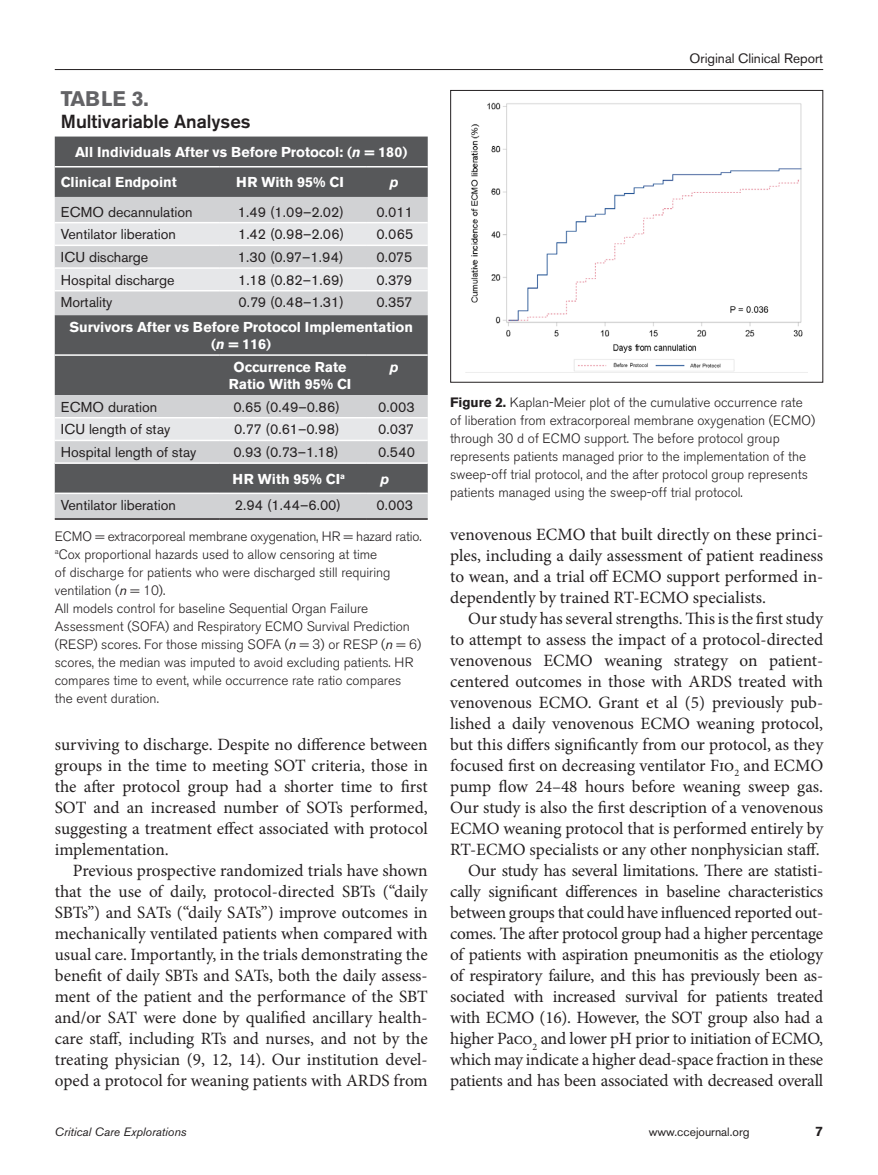
<style>
.page{position:relative;width:878px;height:1175px;background:#fff}
.page>*{position:absolute;margin:0;border:0;box-sizing:border-box;transform-origin:0 0}
.t1{font:700 21px "Akzidenz Grotesk BE";color:#636366}
.t2{font:500 18.75px "Akzidenz Grotesk BE";color:#231f20}
.t3{font:17.25px/21px "Minion Pro";letter-spacing:-.01em;color:#231f20;text-align:justify}
.t4{font:14.25px "Akzidenz Grotesk BE";color:#231f20}
.t5{font:700 14.25px/17.2px "Akzidenz Grotesk BE";color:#fff;text-align:center}
.t6{font:italic 700 14.25px "Akzidenz Grotesk BE";color:#fff}
.t7{font:300 13.5px/18px "Akzidenz Grotesk BE";color:#231f20}
.t8{font:13.5px "Akzidenz Grotesk BE";color:#231f20}
.t9{font:700 13.5px "Akzidenz Grotesk BE";color:#231f20}
.t10{font:italic 12px "Akzidenz Grotesk BE";color:#231f20}
.t11{font:12px "Akzidenz Grotesk BE";color:#231f20}
.s1{font-style:italic}
.s2{font-weight:400;font-style:italic}
.s3{font-weight:700}
</style>
<div class="page">
<hr style="left:55px;top:69px;width:768px;height:1px;background:#231f20">
<div style="left:55px;top:136px;width:373px;height:61px;background:#57585a"></div>
<svg style="left:55px;top:197px;width:373px;height:321px;background:#aeafb1"></svg>
<svg style="left:55px;top:223px;width:373px;height:217px;background:#aaabad"></svg>
<hr style="left:219px;top:354px;width:148px;height:2px;background:#fff">
<hr style="left:367px;top:354px;width:61px;height:2px;background:#fff">
<hr style="left:55px;top:222px;width:164px;height:1px;background:#fff">
<hr style="left:219px;top:222px;width:148px;height:1px;background:#fff">
<hr style="left:367px;top:222px;width:61px;height:1px;background:#fff">
<hr style="left:55px;top:244px;width:164px;height:2px;background:#fff">
<hr style="left:219px;top:244px;width:148px;height:2px;background:#fff">
<hr style="left:367px;top:244px;width:61px;height:2px;background:#fff">
<hr style="left:55px;top:267px;width:164px;height:2px;background:#fff">
<hr style="left:219px;top:267px;width:148px;height:2px;background:#fff">
<hr style="left:367px;top:267px;width:61px;height:2px;background:#fff">
<hr style="left:55px;top:290px;width:164px;height:1px;background:#fff">
<hr style="left:219px;top:290px;width:148px;height:1px;background:#fff">
<hr style="left:367px;top:290px;width:61px;height:1px;background:#fff">
<hr style="left:55px;top:354px;width:164px;height:2px;background:#fff">
<hr style="left:55px;top:417px;width:164px;height:1px;background:#fff">
<hr style="left:219px;top:417px;width:148px;height:1px;background:#fff">
<hr style="left:367px;top:417px;width:61px;height:1px;background:#fff">
<hr style="left:55px;top:440px;width:164px;height:1px;background:#fff">
<hr style="left:219px;top:440px;width:148px;height:1px;background:#fff">
<hr style="left:367px;top:440px;width:61px;height:1px;background:#fff">
<hr style="left:55px;top:462px;width:164px;height:2px;background:#fff">
<hr style="left:219px;top:462px;width:148px;height:2px;background:#fff">
<hr style="left:367px;top:462px;width:61px;height:2px;background:#fff">
<hr style="left:55px;top:492px;width:164px;height:2px;background:#fff">
<hr style="left:219px;top:492px;width:148px;height:2px;background:#fff">
<hr style="left:367px;top:492px;width:61px;height:2px;background:#fff">
<hr style="left:55px;top:518px;width:164px;height:2px;background:#231f20">
<hr style="left:219px;top:518px;width:148px;height:2px;background:#231f20">
<hr style="left:367px;top:518px;width:61px;height:2px;background:#231f20">
<hr style="left:55px;top:166px;width:164px;height:1px;background:#fff">
<hr style="left:219px;top:166px;width:148px;height:1px;background:#fff">
<hr style="left:367px;top:166px;width:61px;height:1px;background:#fff">
<svg style="left:450px;top:90px;width:373px;height:293px"></svg>
<p class="t1" style="left:61px;top:86px;width:89px">TABLE 3.</p>
<p class="t2" style="left:61px;top:110px;width:191px">Multivariable Analyses</p>
<p class="t5" style="left:61px;top:137px;width:348px;line-height:30.2px;text-align:left;text-indent:14px">All Individuals After vs Before Protocol: (<span class="s1">n</span> = 180)<br>Clinical Endpoint</p>
<p class="t5" style="left:236px;top:174px;width:109px">HR With 95% CI</p>
<p class="t6" style="left:390px;top:174px;width:10px">p</p>
<p class="t4" style="left:61px;top:203px;width:133px">ECMO decannulation</p>
<p class="t4" style="left:238px;top:203px;width:108px">1.49 (1.09–2.02)</p>
<p class="t4" style="left:376px;top:203px;width:38px">0.011</p>
<p class="t4" style="left:61px;top:226px;width:117px">Ventilator liberation</p>
<p class="t4" style="left:238px;top:226px;width:108px">1.42 (0.98–2.06)</p>
<p class="t4" style="left:376px;top:226px;width:38px">0.065</p>
<p class="t4" style="left:61px;top:248px;width:89px">ICU discharge</p>
<p class="t4" style="left:238px;top:248px;width:107px">1.30 (0.97–1.94)</p>
<p class="t4" style="left:376px;top:248px;width:37px">0.075</p>
<p class="t4" style="left:61px;top:271px;width:115px">Hospital discharge</p>
<p class="t4" style="left:238px;top:271px;width:107px">1.18 (0.82–1.69)</p>
<p class="t4" style="left:376px;top:271px;width:37px">0.379</p>
<p class="t4" style="left:61px;top:294px;width:53px">Mortality</p>
<p class="t4" style="left:239px;top:294px;width:107px">0.79 (0.48–1.31)</p>
<p class="t4" style="left:376px;top:294px;width:37px">0.357</p>
<p class="t5" style="left:69px;top:318px;width:345px">Survivors After vs Before Protocol Implementation (<span class="s1">n</span> = 116)</p>
<p class="t5" style="left:229px;top:358px;width:124px">Occurrence Rate<br>Ratio With 95% CI</p>
<p class="t6" style="left:390px;top:358px;width:10px">p</p>
<p class="t4" style="left:61px;top:398px;width:98px">ECMO duration</p>
<p class="t4" style="left:233px;top:398px;width:108px">0.65 (0.49–0.86)</p>
<p class="t4" style="left:378px;top:398px;width:38px">0.003</p>
<p class="t4" style="left:61px;top:421px;width:111px">ICU length of stay</p>
<p class="t4" style="left:234px;top:421px;width:107px">0.77 (0.61–0.98)</p>
<p class="t4" style="left:378px;top:421px;width:37px">0.037</p>
<p class="t4" style="left:61px;top:443px;width:137px">Hospital length of stay</p>
<p class="t4" style="left:233px;top:443px;width:107px">0.93 (0.73–1.18)</p>
<p class="t4" style="left:378px;top:443px;width:39px">0.540</p>
<p class="t5" style="left:232px;top:470px;width:114px">HR With 95% CI<sup>a</sup></p>
<p class="t6" style="left:380px;top:470px;width:10px">p</p>
<p class="t4" style="left:61px;top:496px;width:117px">Ventilator liberation</p>
<p class="t4" style="left:235px;top:496px;width:108px">2.94 (1.44–6.00)</p>
<p class="t4" style="left:376px;top:496px;width:38px">0.003</p>
<p class="t7" style="left:55px;top:527px;width:368px">ECMO = extracorporeal membrane oxygenation, HR = hazard ratio. <sup>a</sup>Cox proportional hazards used to allow censoring at time<br>of discharge for patients who were discharged still requiring ventilation (<span class="s2">n</span> = 10).<br>All models control for baseline Sequential Organ Failure Assessment (SOFA) and Respiratory ECMO Survival Prediction (RESP) scores. For those missing SOFA (<span class="s2">n</span> = 3) or RESP (<span class="s2">n</span> = 6) scores, the median was imputed to avoid excluding patients. HR compares time to event, while occurrence rate ratio compares the event duration.</p>
<p class="t3" style="left:55px;top:734px;width:374px">surviving to discharge. Despite no difference between groups in the time to meeting SOT criteria, those in the after protocol group had a shorter time to first SOT and an increased number of SOTs performed, suggesting a treatment effect associated with protocol implementation.</p>
<p class="t3" style="left:55px;top:860px;width:374px;text-indent:18px">Previous prospective randomized trials have shown that the use of daily, protocol-directed SBTs (“daily SBTs”) and SATs (“daily SATs”) improve outcomes in mechanically ventilated patients when compared with usual care. Importantly, in the trials demonstrating the benefit of daily SBTs and SATs, both the daily assess&shy;ment of the patient and the performance of the SBT and/or SAT were done by qualified ancillary health&shy;care staff, including RTs and nurses, and not by the treating physician (9, 12, 14). Our institution devel&shy;oped a protocol for weaning patients with ARDS from</p>
<p class="t8" style="left:689px;top:50px;width:135px">Original Clinical Report</p>
<p class="t7" style="left:450px;top:393px;width:367px"><span class="s3">Figure 2.</span> Kaplan-Meier plot of the cumulative occurrence rate of liberation from extracorporeal membrane oxygenation (ECMO) through 30 d of ECMO support. The before protocol group represents patients managed prior to the implementation of the sweep-off trial protocol, and the after protocol group represents patients managed using the sweep-off trial protocol.</p>
<p class="t3" style="left:450px;top:523px;width:374px">venovenous ECMO that built directly on these princi&shy;ples, including a daily assessment of patient readiness to wean, and a trial off ECMO support performed in&shy;dependently by trained RT-ECMO specialists.</p>
<p class="t3" style="left:450px;top:607px;width:374px;text-align:right">Our study has several strengths. This is the first study to attempt to assess the impact of a protocol-directed venovenous ECMO weaning strategy on patient&shy;centered outcomes in those with ARDS treated with venovenous ECMO. Grant et al (5) previously pub&shy;lished a daily venovenous ECMO weaning protocol, but this differs significantly from our protocol, as they focused first on decreasing ventilator Fio<sub>2</sub> and ECMO pump flow 24–48 hours before weaning sweep gas.<br>Our study is also the first description of a venovenous ECMO weaning protocol that is performed entirely by RT-ECMO specialists or any other nonphysician staff.<br>Our study has several limitations. There are statisti&shy;cally significant differences in baseline characteristics between groups that could have influenced reported out&shy;comes. The after protocol group had a higher percentage of patients with aspiration pneumonitis as the etiology of respiratory failure, and this has previously been as&shy;sociated with increased survival for patients treated with ECMO (16). However, the SOT group also had a higher Paco<sub>2</sub> and lower pH prior to initiation of ECMO, which may indicate a higher dead-space fraction in these patients and has been associated with decreased overall</p>
<p class="t10" style="left:55px;top:1125px;width:133px">Critical Care Explorations</p>
<p class="t11" style="left:648px;top:1125px;width:102px">www.ccejournal.org</p>
<p class="t9" style="left:815px;top:1123px;width:9px">7</p>
</div>
